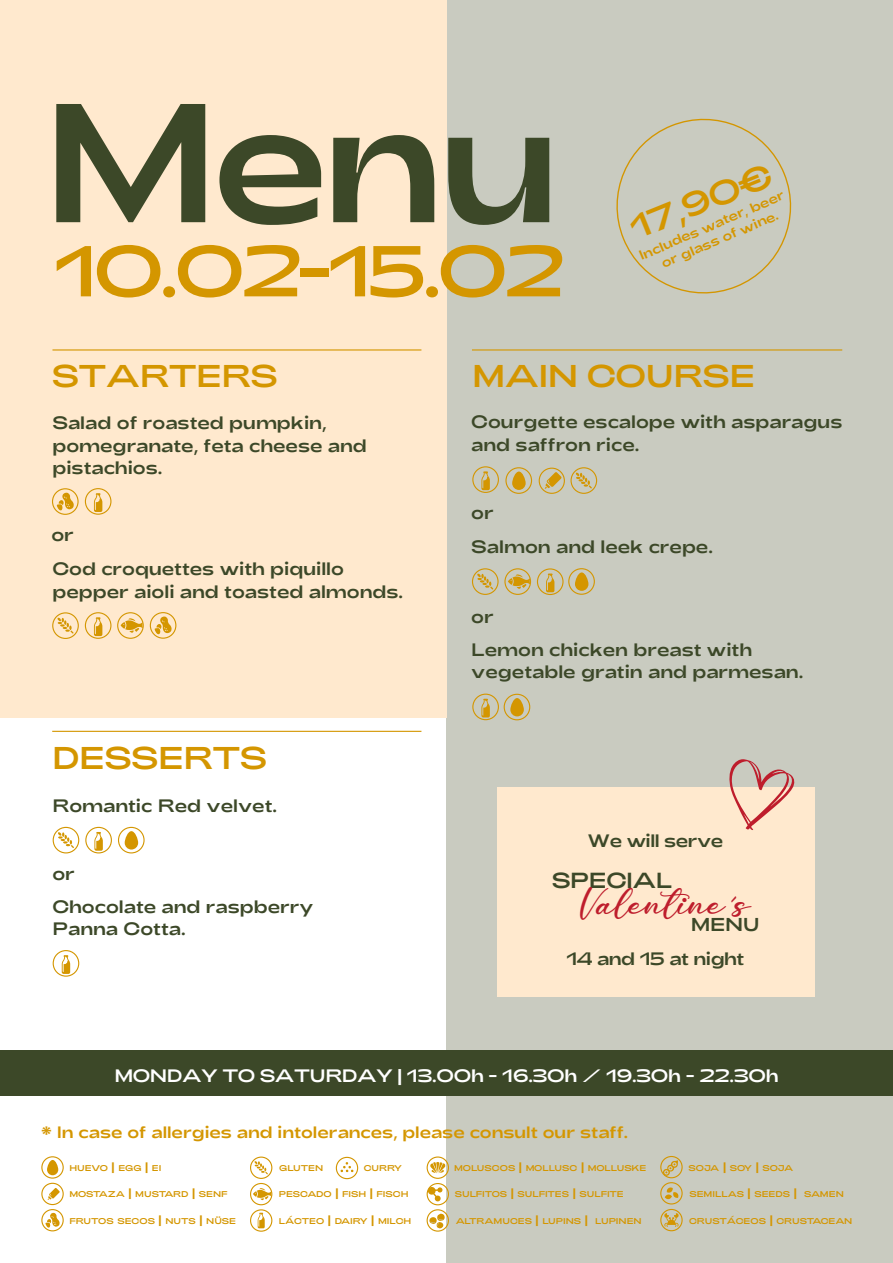
<style>
.page{position:relative;width:893px;height:1263px;background:#fff}
.page>*{position:absolute;margin:0;border:0;box-sizing:border-box;transform-origin:0 0}
.t1{font:168.9px "Adieu";color:#3c4828}
.t2{font:71.85px "Adieu";letter-spacing:-.05em;color:#d49600}
.t3{font:34.65px "Cathalia";color:#be1d2c}
.t4{font:33.45px "Adieu";color:#d49600}
.t5{font:31.5px "Adieu";letter-spacing:-.02em;color:#d49600}
.t6{font:21.75px "Adieu";letter-spacing:-.025em;color:#3c4828}
.t7{font:18.6px "Adieu";color:#3c4828}
.t8{font:18px/22.5px "Adieu";color:#3c4828}
.t9{font:18px "Adieu";letter-spacing:-.03em;color:#fff}
.t10{font:18px "Adieu";letter-spacing:-.025em;color:#3c4828}
.t11{font:16.5px "Adieu";color:#d49600}
.t12{font:13.35px "Adieu";color:#d49600}
.t13{font:8.4px "Adieu";color:#d49600}
.s1{font-size:12px}
</style>
<div class="page">
<div style="left:446px;top:0;width:447px;height:1263px;background:#c9cbc0"></div>
<div style="left:0;top:0;width:446px;height:718px;background:#ffe9ce"></div>
<hr style="left:52px;top:349px;width:369px;height:1px;background:#d49600">
<hr style="left:52px;top:731px;width:369px;height:1px;background:#d49600">
<hr style="left:472px;top:349px;width:370px;height:1px;background:#d49600">
<svg style="left:616px;top:118px;width:176px;height:176px"></svg>
<div style="left:427px;top:1183px;width:22px;height:22px;border:1px solid #d49600;border-radius:50%"></div>
<svg style="left:427px;top:1186px;width:16px;height:16px"></svg>
<div style="left:41px;top:1156px;width:23px;height:22px;border:1px solid #d49600;border-radius:50%"></div>
<div style="left:47px;top:1160px;width:11px;height:15px;background:#d49600;border-radius:6px"></div>
<svg style="left:48px;top:1188px;width:12px;height:12px"></svg>
<div style="left:41px;top:1183px;width:23px;height:22px;border:1px solid #d49600;border-radius:50%"></div>
<svg style="left:45px;top:1213px;width:15px;height:14px"></svg>
<div style="left:41px;top:1209px;width:23px;height:22px;border:1px solid #d49600;border-radius:50%"></div>
<svg style="left:254px;top:1161px;width:14px;height:13px"></svg>
<div style="left:250px;top:1156px;width:22px;height:23px;border:1px solid #d49600;border-radius:50%"></div>
<svg style="left:253px;top:1188px;width:17px;height:12px"></svg>
<div style="left:250px;top:1183px;width:22px;height:22px;border:1px solid #d49600;border-radius:50%"></div>
<div style="left:250px;top:1209px;width:22px;height:23px;border:1px solid #d49600;border-radius:50%"></div>
<svg style="left:258px;top:1213px;width:7px;height:15px"></svg>
<svg style="left:430px;top:1162px;width:16px;height:11px"></svg>
<div style="left:427px;top:1156px;width:22px;height:23px;border:1px solid #d49600;border-radius:50%"></div>
<div style="left:336px;top:1157px;width:22px;height:22px;border:1px solid #d49600;border-radius:50%"></div>
<svg style="left:340px;top:1162px;width:14px;height:10px"></svg>
<div style="left:660px;top:1209px;width:23px;height:22px;border:1px solid #d49600;border-radius:50%"></div>
<svg style="left:664px;top:1213px;width:15px;height:14px"></svg>
<div style="left:660px;top:1182px;width:23px;height:22px;border:1px solid #d49600;border-radius:50%"></div>
<svg style="left:665px;top:1187px;width:13px;height:12px"></svg>
<div style="left:660px;top:1156px;width:23px;height:22px;border:1px solid #d49600;border-radius:50%"></div>
<svg style="left:663px;top:1158px;width:16px;height:18px"></svg>
<div style="left:427px;top:1209px;width:22px;height:23px;border:1px solid #d49600;border-radius:50%"></div>
<svg style="left:429px;top:1213px;width:16px;height:15px"></svg>
<div style="left:0;top:1050px;width:893px;height:45px;background:#3c4828"></div>
<svg style="left:508px;top:574px;width:22px;height:15px"></svg>
<div style="left:504px;top:568px;width:27px;height:27px;border:1px solid #d49600;border-radius:50%"></div>
<svg style="left:121px;top:618px;width:21px;height:15px"></svg>
<div style="left:117px;top:612px;width:27px;height:27px;border:1px solid #d49600;border-radius:50%"></div>
<div style="left:472px;top:466px;width:27px;height:27px;border:1px solid #d49600;border-radius:50%"></div>
<svg style="left:481px;top:471px;width:9px;height:19px"></svg>
<div style="left:472px;top:694px;width:27px;height:26px;border:1px solid #d49600;border-radius:50%"></div>
<svg style="left:481px;top:699px;width:9px;height:18px"></svg>
<div style="left:53px;top:950px;width:26px;height:27px;border:1px solid #d49600;border-radius:50%"></div>
<svg style="left:62px;top:955px;width:8px;height:19px"></svg>
<svg style="left:58px;top:832px;width:16px;height:16px"></svg>
<div style="left:53px;top:827px;width:26px;height:26px;border:1px solid #d49600;border-radius:50%"></div>
<div style="left:85px;top:827px;width:27px;height:26px;border:1px solid #d49600;border-radius:50%"></div>
<svg style="left:94px;top:832px;width:9px;height:19px"></svg>
<div style="left:118px;top:827px;width:27px;height:26px;border:1px solid #d49600;border-radius:50%"></div>
<div style="left:125px;top:831px;width:13px;height:18px;background:#d49600;border-radius:7px"></div>
<div style="left:505px;top:467px;width:27px;height:27px;border:1px solid #d49600;border-radius:50%"></div>
<svg style="left:512px;top:471px;width:14px;height:19px"></svg>
<div style="left:537px;top:568px;width:27px;height:27px;border:1px solid #d49600;border-radius:50%"></div>
<svg style="left:546px;top:573px;width:8px;height:19px"></svg>
<div style="left:568px;top:568px;width:27px;height:27px;border:1px solid #d49600;border-radius:50%"></div>
<div style="left:575px;top:572px;width:13px;height:19px;background:#d49600;border-radius:7px"></div>
<svg style="left:477px;top:574px;width:16px;height:16px"></svg>
<div style="left:472px;top:568px;width:27px;height:27px;border:1px solid #d49600;border-radius:50%"></div>
<svg style="left:576px;top:473px;width:16px;height:15px"></svg>
<div style="left:570px;top:467px;width:27px;height:27px;border:1px solid #d49600;border-radius:50%"></div>
<div style="left:85px;top:488px;width:26px;height:27px;border:1px solid #d49600;border-radius:50%"></div>
<svg style="left:94px;top:493px;width:8px;height:19px"></svg>
<svg style="left:57px;top:618px;width:17px;height:16px"></svg>
<div style="left:52px;top:612px;width:27px;height:27px;border:1px solid #d49600;border-radius:50%"></div>
<div style="left:85px;top:612px;width:26px;height:27px;border:1px solid #d49600;border-radius:50%"></div>
<svg style="left:94px;top:617px;width:8px;height:19px"></svg>
<svg style="left:545px;top:472px;width:17px;height:17px"></svg>
<div style="left:539px;top:468px;width:26px;height:26px;border:1px solid #d49600;border-radius:50%"></div>
<svg style="left:57px;top:493px;width:17px;height:17px"></svg>
<div style="left:52px;top:488px;width:27px;height:27px;border:1px solid #d49600;border-radius:50%"></div>
<svg style="left:155px;top:616px;width:17px;height:18px"></svg>
<div style="left:150px;top:612px;width:26px;height:27px;border:1px solid #d49600;border-radius:50%"></div>
<div style="left:497px;top:787px;width:318px;height:209px;background:#ffe9ce"></div>
<svg style="left:729px;top:759px;width:66px;height:71px"></svg>
<div style="left:504px;top:694px;width:26px;height:26px;border:1px solid #d49600;border-radius:50%"></div>
<svg style="left:510px;top:698px;width:14px;height:18px"></svg>
<h1 class="t1" style="left:41px;top:65px;width:520px">Menu</h1>
<h2 class="t2" style="left:54px;top:229px;width:513px">10.02-15.02</h2>
<h3 class="t4" style="left:624px;top:212px;width:153px;rotate:-22deg">17,90€</h3>
<p class="t12" style="left:636px;top:249px;width:158px;rotate:-23deg">Includes water, beer</p>
<p class="t12" style="left:659px;top:256px;width:127px;rotate:-23deg">or glass of wine.</p>
<h3 class="t5" style="left:52px;top:358px;width:228px">STARTERS</h3>
<p class="t8" style="left:52px;top:412px;width:316px">Salad of roasted pumpkin, pomegranate, feta cheese and pistachios.</p>
<p class="t8" style="left:51px;top:517px;width:294px;line-height:34.7px">or<br>Cod croquettes with piquillo</p>
<p class="t8" style="left:52px;top:580px;width:352px">pepper aioli and toasted almonds.</p>
<h3 class="t5" style="left:52px;top:739px;width:217px">DESSERTS</h3>
<p class="t8" style="left:52px;top:794px;width:226px">Romantic Red velvet.</p>
<p class="t8" style="left:52px;top:857px;width:262px;line-height:33px">or<br>Chocolate and raspberry</p>
<p class="t8" style="left:52px;top:918px;width:135px">Panna Cotta.</p>
<h3 class="t5" style="left:472px;top:357px;width:285px">MAIN COURSE</h3>
<p class="t8" style="left:471px;top:411px;width:373px">Courgette escalope with asparagus and saffron rice.</p>
<p class="t8" style="left:471px;top:496px;width:243px;line-height:33.9px">or<br>Salmon and leek crepe.</p>
<p class="t8" style="left:471px;top:600px;width:282px;line-height:33.3px">or<br>Lemon chicken breast with</p>
<p class="t8" style="left:471px;top:661px;width:333px">vegetable gratin and parmesan.</p>
<p class="t10" style="left:587px;top:831px;width:137px">We will serve</p>
<p class="t6" style="left:552px;top:868px;width:122px">SPECIAL</p>
<p class="t7" style="left:691px;top:914px;width:70px">MENU</p>
<h3 class="t3" style="left:578px;top:880px;width:174px">Valentine s</h3>
<p class="t10" style="left:566px;top:948px;width:179px">14 and 15 at night</p>
<p class="t9" style="left:114px;top:1065px;width:666px">MONDAY TO SATURDAY | 13.00h - 16.30h / 19.30h - 22.30h</p>
<p class="t11" style="left:42px;top:1122px;width:588px">* In case of allergies and intolerances, please consult our staff.</p>
<p class="t13" style="left:69px;top:1163px;width:94px">HUEVO <span class="s1">|</span> EGG <span class="s1">|</span> EI</p>
<p class="t13" style="left:364px;top:1163px;width:40px">CURRY</p>
<p class="t13" style="left:69px;top:1189px;width:160px">MOSTAZA <span class="s1">|</span> MUSTARD <span class="s1">|</span> SENF</p>
<p class="t13" style="left:69px;top:1216px;width:168px">FRUTOS SECOS <span class="s1">|</span> NUTS <span class="s1">|</span> NÜSE</p>
<p class="t13" style="left:689px;top:1216px;width:165px">CRUSTÁCEOS <span class="s1">|</span> CRUSTACEAN</p>
<p class="t13" style="left:688px;top:1163px;width:106px">SOJA <span class="s1">|</span> SOY <span class="s1">|</span> SOJA</p>
<p class="t13" style="left:454px;top:1163px;width:194px">MOLUSCOS <span class="s1">|</span> MOLLUSC <span class="s1">|</span> MOLLUSKE</p>
<p class="t13" style="left:455px;top:1189px;width:171px">SULFITOS <span class="s1">|</span> SULFITES <span class="s1">|</span> SULFITE</p>
<p class="t13" style="left:279px;top:1163px;width:46px">GLUTEN</p>
<p class="t13" style="left:279px;top:1189px;width:131px">PESCADO <span class="s1">|</span> FISH <span class="s1">|</span> FISCH</p>
<p class="t13" style="left:279px;top:1216px;width:134px">LÁCTEO <span class="s1">|</span> DAIRY <span class="s1">|</span> MILCH</p>
<p class="t13" style="left:689px;top:1189px;width:156px">SEMILLAS <span class="s1">|</span> SEEDS <span class="s1">|</span> SAMEN</p>
<p class="t13" style="left:456px;top:1216px;width:188px">ALTRAMUCES <span class="s1">|</span> LUPINS <span class="s1">|</span> LUPINEN</p>
</div>
